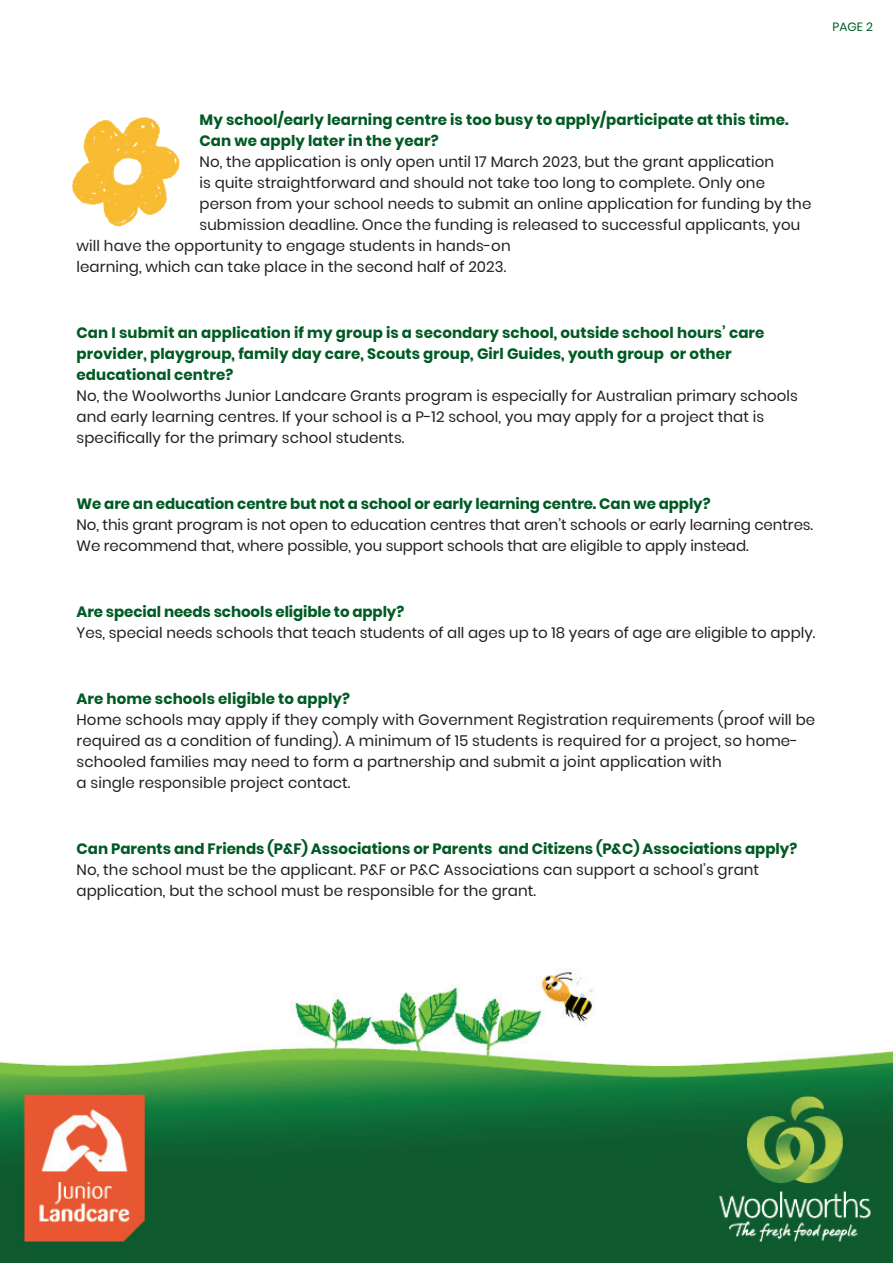
<style>
.page{position:relative;width:893px;height:1263px;background:#fff}
.page>*{position:absolute;margin:0;border:0;box-sizing:border-box;transform-origin:0 0}
.t1{font:15px/21px "Poppins";letter-spacing:.005em;color:#231f20}
.t2{font:700 15px/21px "Poppins";letter-spacing:.005em;color:#005a23}
.t3{font:12px "Poppins";color:#005a23}
</style>
<div class="page">
<img style="left:0;top:972px;width:893px;height:291px">
<img style="left:72px;top:117px;width:108px;height:110px">
<p class="t3" style="left:833px;top:20px;width:42px">PAGE 2</p>
<p class="t2" style="left:200px;top:110px;width:591px">My school/early learning centre is too busy to apply/participate at this time.<br>Can we apply later in the year?</p>
<p class="t1" style="left:200px;top:152px;width:576px">No, the application is only open until 17 March 2023, but the grant application</p>
<p class="t1" style="left:200px;top:173px;width:567px">is quite straightforward and should not take too long to complete. Only one</p>
<p class="t1" style="left:200px;top:194px;width:613px">person from your school needs to submit an online application for funding by the</p>
<p class="t1" style="left:200px;top:215px;width:602px">submission deadline. Once the funding is released to successful applicants, you</p>
<p class="t1" style="left:77px;top:236px;width:436px">will have the opportunity to engage students in hands-on</p>
<p class="t1" style="left:77px;top:257px;width:431px">learning, which can take place in the second half of 2023.</p>
<p class="t2" style="left:77px;top:323px;width:689px">Can I submit an application if my group is a secondary school, outside school hours’ care provider, playgroup, family day care, Scouts group, Girl Guides, youth group or other educational centre?</p>
<p class="t1" style="left:77px;top:386px;width:723px">No, the Woolworths Junior Landcare Grants program is especially for Australian primary schools and early learning centres. If your school is a P-12 school, you may apply for a project that is specifically for the primary school students.</p>
<p class="t2" style="left:77px;top:494px;width:635px">We are an education centre but not a school or early learning centre. Can we apply?</p>
<p class="t1" style="left:77px;top:515px;width:738px">No, this grant program is not open to education centres that aren’t schools or early learning centres.<br>We recommend that, where possible, you support schools that are eligible to apply instead.</p>
<p class="t2" style="left:77px;top:602px;width:329px">Are special needs schools eligible to apply?</p>
<p class="t1" style="left:77px;top:623px;width:740px">Yes, special needs schools that teach students of all ages up to 18 years of age are eligible to apply.</p>
<p class="t2" style="left:77px;top:689px;width:275px">Are home schools eligible to apply?</p>
<p class="t1" style="left:77px;top:710px;width:740px">Home schools may apply if they comply with Government Registration requirements (proof will be required as a condition of funding). A minimum of 15 students is required for a project, so home&shy;schooled families may need to form a partnership and submit a joint application with<br>a single responsible project contact.</p>
<p class="t2" style="left:77px;top:839px;width:722px">Can Parents and Friends (P&amp;F) Associations or Parents and Citizens (P&amp;C) Associations apply?</p>
<p class="t1" style="left:77px;top:860px;width:684px">No, the school must be the applicant. P&amp;F or P&amp;C Associations can support a school’s grant application, but the school must be responsible for the grant.</p>
</div>
